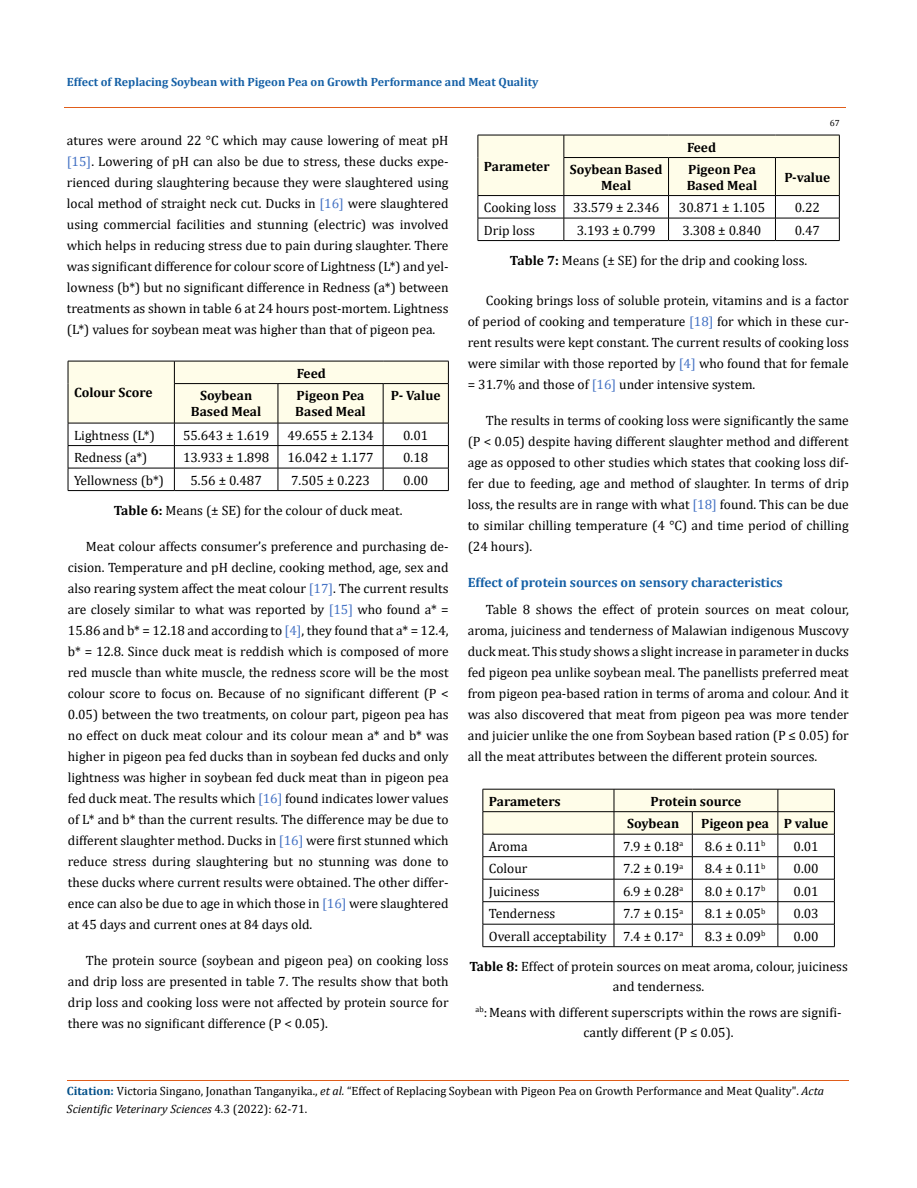
<style>
.page{position:relative;width:917px;height:1188px;background:#fff}
.page>*{position:absolute;margin:0;border:0;box-sizing:border-box;transform-origin:0 0}
.t1{font:13.5px/21px "Cambria";color:#000;text-align:justify}
.t2{font:700 13.5px/15.6px "Cambria";color:#000}
.t3{font:700 13.5px "Cambria";color:#1560a6}
.t4{font:12px/18px "Cambria";color:#000}
.t5{font:700 12px "Cambria";color:#1560a6}
.t6{font:9px "Cambria";color:#000}
.s1{color:#4472c4}
.s2{font-weight:700}
.s3{font-weight:700;color:#035089}
.s4{font-style:italic}
</style>
<div class="page">
<svg style="left:68px;top:361px;width:381px;height:129px"></svg>
<hr style="left:68px;top:490px;width:106px;height:1px;background:#000">
<hr style="left:174px;top:490px;width:104px;height:1px;background:#000">
<hr style="left:278px;top:490px;width:105px;height:1px;background:#000">
<hr style="left:383px;top:490px;width:65px;height:1px;background:#000">
<svg style="left:477px;top:135px;width:363px;height:105px"></svg>
<hr style="left:477px;top:240px;width:87px;height:1px;background:#000">
<hr style="left:564px;top:240px;width:104px;height:1px;background:#000">
<hr style="left:668px;top:240px;width:107px;height:1px;background:#000">
<hr style="left:775px;top:240px;width:64px;height:1px;background:#000">
<svg style="left:482px;top:789px;width:353px;height:158px"></svg>
<hr style="left:482px;top:946px;width:132px;height:1px;background:#000">
<hr style="left:614px;top:946px;width:78px;height:1px;background:#000">
<hr style="left:692px;top:946px;width:85px;height:1px;background:#000">
<hr style="left:777px;top:946px;width:57px;height:1px;background:#000">
<hr style="left:64px;top:108px;width:781px;height:1px;background:#e05d1a">
<hr style="left:67px;top:1080px;width:781px;height:1px;background:#e05d1a">
<p class="t5" style="left:67px;top:73px;width:473px">Effect of Replacing Soybean with Pigeon Pea on Growth Performance and Meat Quality</p>
<p class="t6" style="left:829px;top:118px;width:11px">67</p>
<p class="t1" style="left:67px;top:130px;width:383px">atures were around 22 °C which may cause lowering of meat pH <span class="s1">[15]</span>. Lowering of pH can also be due to stress, these ducks expe&shy;rienced during slaughtering because they were slaughtered using local method of straight neck cut. Ducks in <span class="s1">[16]</span> were slaughtered using commercial facilities and stunning (electric) was involved which helps in reducing stress due to pain during slaughter. There was significant difference for colour score of Lightness (L*) and yel&shy;lowness (b*) but no significant difference in Redness (a*) between treatments as shown in table 6 at 24 hours post-mortem. Lightness (L*) values for soybean meat was higher than that of pigeon pea.</p>
<p class="t2" style="left:74px;top:384px;width:80px">Colour Score</p>
<p class="t2" style="left:297px;top:365px;width:31px">Feed</p>
<p class="t2" style="left:191px;top:387px;width:72px;text-align:center">Soybean<br>Based Meal</p>
<p class="t2" style="left:295px;top:387px;width:72px">Pigeon Pea<br>Based Meal</p>
<p class="t2" style="left:391px;top:387px;width:51px">P- Value</p>
<p class="t1" style="left:74px;top:424px;width:82px">Lightness (L*)</p>
<p class="t1" style="left:183px;top:424px;width:88px">55.643 ± 1.619</p>
<p class="t1" style="left:287px;top:424px;width:88px">49.655 ± 2.134</p>
<p class="t1" style="left:403px;top:424px;width:27px">0.01</p>
<p class="t1" style="left:74px;top:447px;width:75px">Redness (a*)</p>
<p class="t1" style="left:183px;top:447px;width:88px">13.933 ± 1.898</p>
<p class="t1" style="left:287px;top:447px;width:88px">16.042 ± 1.177</p>
<p class="t1" style="left:403px;top:447px;width:27px">0.18</p>
<p class="t1" style="left:74px;top:469px;width:91px">Yellowness (b*)</p>
<p class="t1" style="left:190px;top:469px;width:73px">5.56 ± 0.487</p>
<p class="t1" style="left:291px;top:469px;width:80px">7.505 ± 0.223</p>
<p class="t1" style="left:403px;top:469px;width:27px">0.00</p>
<p class="t1" style="left:114px;top:500px;width:290px"><span class="s2">Table 6:</span> Means (± SE) for the colour of duck meat.</p>
<p class="t1" style="left:68px;top:536px;width:382px;text-indent:18px">Meat colour affects consumer’s preference and purchasing de&shy;cision. Temperature and pH decline, cooking method, age, sex and also rearing system affect the meat colour <span class="s1">[17]</span>. The current results are closely similar to what was reported by <span class="s1">[15]</span> who found a* = 15.86 and b* = 12.18 and according to <span class="s1">[4]</span>, they found that a* = 12.4, b* = 12.8. Since duck meat is reddish which is composed of more red muscle than white muscle, the redness score will be the most colour score to focus on. Because of no significant different (P &lt; 0.05) between the two treatments, on colour part, pigeon pea has no effect on duck meat colour and its colour mean a* and b* was higher in pigeon pea fed ducks than in soybean fed ducks and only lightness was higher in soybean fed duck meat than in pigeon pea fed duck meat. The results which <span class="s1">[16]</span> found indicates lower values of L* and b* than the current results. The difference may be due to different slaughter method. Ducks in <span class="s1">[16]</span> were first stunned which reduce stress during slaughtering but no stunning was done to these ducks where current results were obtained. The other differ&shy;ence can also be due to age in which those in <span class="s1">[16]</span> were slaughtered at 45 days and current ones at 84 days old.</p>
<p class="t1" style="left:68px;top:950px;width:382px;text-indent:18px">The protein source (soybean and pigeon pea) on cooking loss and drip loss are presented in table 7. The results show that both drip loss and cooking loss were not affected by protein source for there was no significant difference (P &lt; 0.05).</p>
<p class="t2" style="left:687px;top:139px;width:31px">Feed</p>
<p class="t2" style="left:484px;top:158px;width:67px">Parameter</p>
<p class="t2" style="left:570px;top:161px;width:94px;text-align:center">Soybean Based<br>Meal</p>
<p class="t2" style="left:686px;top:161px;width:72px">Pigeon Pea<br>Based Meal</p>
<p class="t2" style="left:784px;top:169px;width:47px">P-value</p>
<p class="t1" style="left:484px;top:197px;width:177px">Cooking loss 33.579 ± 2.346</p>
<p class="t1" style="left:678px;top:197px;width:88px">30.871 ± 1.105</p>
<p class="t1" style="left:794px;top:197px;width:27px">0.22</p>
<p class="t1" style="left:484px;top:219px;width:53px">Drip loss</p>
<p class="t1" style="left:576px;top:219px;width:80px">3.193 ± 0.799</p>
<p class="t1" style="left:682px;top:219px;width:80px">3.308 ± 0.840</p>
<p class="t1" style="left:794px;top:219px;width:27px">0.47</p>
<p class="t1" style="left:510px;top:250px;width:299px"><span class="s2">Table 7:</span> Means (± SE) for the drip and cooking loss.</p>
<p class="t1" style="left:468px;top:290px;width:382px;text-indent:18px">Cooking brings loss of soluble protein, vitamins and is a factor of period of cooking and temperature <span class="s1">[18]</span> for which in these cur&shy;rent results were kept constant. The current results of cooking loss were similar with those reported by <span class="s1">[4]</span> who found that for female = 31.7% and those of <span class="s1">[16]</span> under intensive system.</p>
<p class="t1" style="left:468px;top:410px;width:382px;text-indent:18px">The results in terms of cooking loss were significantly the same (P &lt; 0.05) despite having different slaughter method and different age as opposed to other studies which states that cooking loss dif&shy;fer due to feeding, age and method of slaughter. In terms of drip loss, the results are in range with what <span class="s1">[18]</span> found. This can be due to similar chilling temperature (4 °C) and time period of chilling (24 hours).</p>
<p class="t3" style="left:468px;top:573px;width:316px">Effect of protein sources on sensory characteristics</p>
<p class="t1" style="left:468px;top:599px;width:382px;text-indent:18px">Table 8 shows the effect of protein sources on meat colour, aroma, juiciness and tenderness of Malawian indigenous Muscovy duck meat. This study shows a slight increase in parameter in ducks fed pigeon pea unlike soybean meal. The panellists preferred meat from pigeon pea-based ration in terms of aroma and colour. And it was also discovered that meat from pigeon pea was more tender and juicier unlike the one from Soybean based ration (P ≤ 0.05) for all the meat attributes between the different protein sources.</p>
<p class="t2" style="left:489px;top:793px;width:73px">Parameters</p>
<p class="t2" style="left:627px;top:789px;width:116px;line-height:22.5px;text-indent:23px">Protein source<br>Soybean</p>
<p class="t2" style="left:701px;top:815px;width:129px">Pigeon pea P value</p>
<p class="t1" style="left:489px;top:836px;width:40px">Aroma</p>
<p class="t1" style="left:623px;top:836px;width:62px">7.9 ± 0.18<sup>a</sup></p>
<p class="t1" style="left:704px;top:836px;width:62px">8.6 ± 0.11<sup>b</sup></p>
<p class="t1" style="left:793px;top:836px;width:27px">0.01</p>
<p class="t1" style="left:489px;top:858px;width:40px">Colour</p>
<p class="t1" style="left:623px;top:858px;width:62px">7.2 ± 0.19<sup>a</sup></p>
<p class="t1" style="left:704px;top:858px;width:62px">8.4 ± 0.11<sup>b</sup></p>
<p class="t1" style="left:793px;top:858px;width:27px">0.00</p>
<p class="t1" style="left:489px;top:881px;width:52px">Juiciness</p>
<p class="t1" style="left:623px;top:881px;width:62px">6.9 ± 0.28<sup>a</sup></p>
<p class="t1" style="left:704px;top:881px;width:62px">8.0 ± 0.17<sup>b</sup></p>
<p class="t1" style="left:793px;top:881px;width:27px">0.01</p>
<p class="t1" style="left:489px;top:903px;width:68px">Tenderness</p>
<p class="t1" style="left:623px;top:903px;width:62px">7.7 ± 0.15<sup>a</sup></p>
<p class="t1" style="left:704px;top:903px;width:62px">8.1 ± 0.05<sup>b</sup></p>
<p class="t1" style="left:793px;top:903px;width:27px">0.03</p>
<p class="t1" style="left:489px;top:926px;width:196px">Overall acceptability 7.4 ± 0.17<sup>a</sup></p>
<p class="t1" style="left:704px;top:926px;width:62px">8.3 ± 0.09<sup>b</sup></p>
<p class="t1" style="left:793px;top:926px;width:27px">0.00</p>
<p class="t1" style="left:469px;top:956px;width:380px;line-height:20.2px;text-align:center"><span class="s2">Table 8:</span> Effect of protein sources on meat aroma, colour, juiciness and tenderness.</p>
<p class="t1" style="left:475px;top:1002px;width:367px;line-height:20.2px;text-align:center"><sup>ab</sup>:Means with different superscripts within the rows are signifi&shy;cantly different (P ≤ 0.05).</p>
<p class="t4" style="left:67px;top:1082px;width:758px"><span class="s3">Citation:</span> Victoria Singano, Jonathan Tanganyika., <span class="s4">et al.</span> “Effect of Replacing Soybean with Pigeon Pea on Growth Performance and Meat Quality". <span class="s4">Acta<br>Scientific Veterinary Sciences</span> 4.3 (2022): 62-71.</p>
</div>
